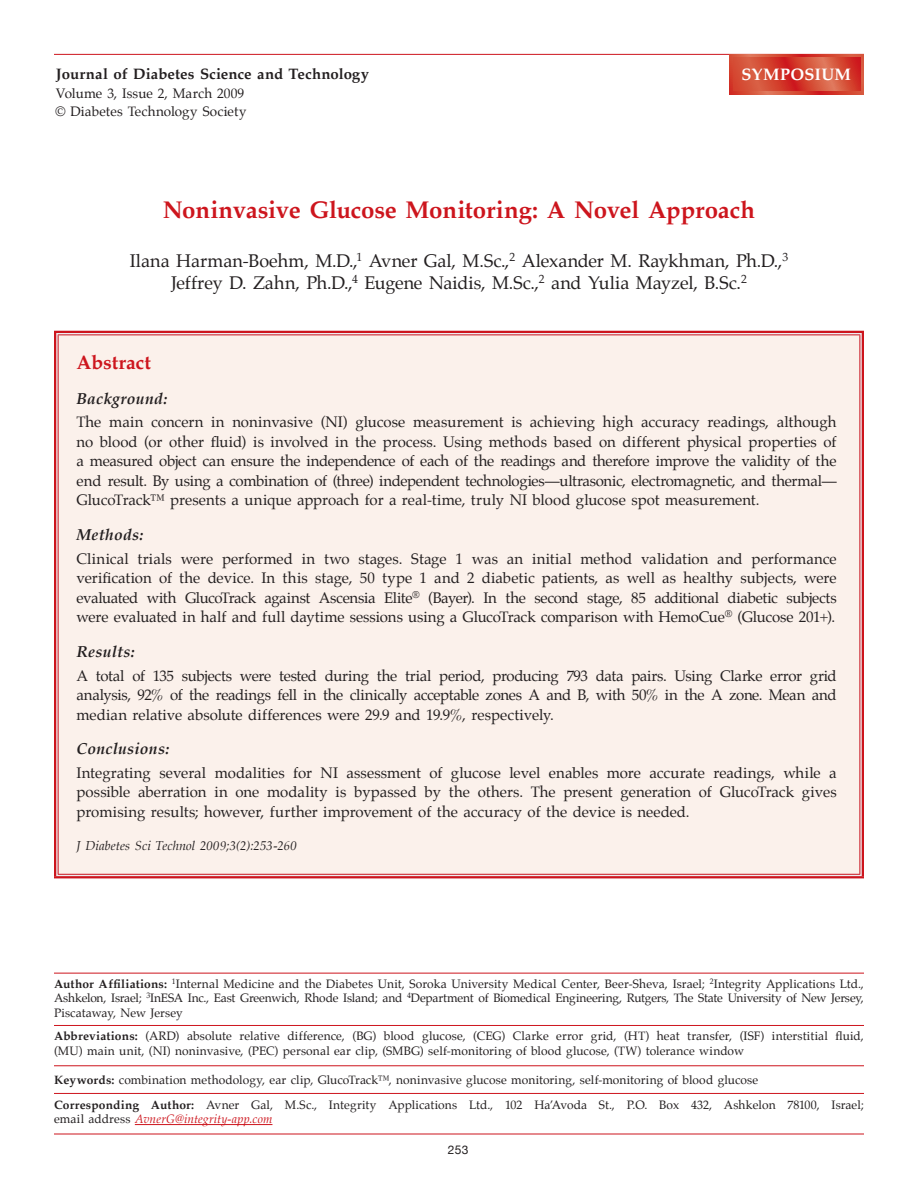
<style>
.page{position:relative;width:918px;height:1188px;background:#fff}
.page>*{position:absolute;margin:0;border:0;box-sizing:border-box;transform-origin:0 0}
.t1{font:700 24px "Palatino";letter-spacing:-.01em;color:#cd151d}
.Subheads{font:700 19.5px "Palatino";letter-spacing:-.005em;color:#cd151d}
.Authors-Names{font:18px "Palatino";letter-spacing:-.005em;color:#231f20}
.t2{font:700 16.5px "Palatino";letter-spacing:.02em;color:#fff}
.Subhead2{font:italic 700 15.75px "Palatino";letter-spacing:.015em;color:#231f20}
.Subhead2-2{font:15px/19.5px "Palatino";color:#231f20;text-align:justify}
.t3{font:700 15px "Palatino";letter-spacing:.005em;color:#231f20}
.t4{font:13.5px/18px "Palatino";letter-spacing:.005em;color:#231f20}
.t5{font:italic 12.75px "Palatino";letter-spacing:.005em;color:#231f20}
.t6{font:12px/14.4px "Palatino";letter-spacing:.005em;color:#231f20}
.t7{font:12px "Helvetica Neue";color:#231f20}
.s1{font-weight:700}
.s2{font-style:italic;color:#cd151d}
</style>
<div class="page">
<hr style="left:54px;top:1134px;width:810px;height:1px;background:#cd151d">
<hr style="left:135px;top:1124px;width:137px;height:1px;background:#cd151d">
<hr style="left:54px;top:973px;width:810px;height:1px;background:#cd151d">
<hr style="left:54px;top:1025px;width:810px;height:1px;background:#cd151d">
<hr style="left:54px;top:1065px;width:810px;height:1px;background:#cd151d">
<hr style="left:54px;top:1093px;width:810px;height:1px;background:#cd151d">
<div style="left:56px;top:333px;width:806px;height:543px;background:#fbf1eb"></div>
<hr style="left:54px;top:331px;width:810px;height:4px;background:#ededf1">
<svg style="left:56px;top:335px;width:2px;height:539px"></svg>
<svg style="left:860px;top:335px;width:2px;height:539px"></svg>
<hr style="left:54px;top:874px;width:810px;height:4px;background:#ededf1">
<hr style="left:54px;top:331px;width:810px;height:2px;background:#cd151d">
<hr style="left:58px;top:334px;width:802px;height:1px;background:#cd151d">
<hr style="left:54px;top:333px;width:2px;height:543px;background:#cd151d">
<hr style="left:58px;top:335px;width:1px;height:539px;background:#cd151d">
<hr style="left:859px;top:335px;width:1px;height:539px;background:#cd151d">
<hr style="left:862px;top:333px;width:2px;height:543px;background:#cd151d">
<hr style="left:58px;top:874px;width:802px;height:1px;background:#cd151d">
<hr style="left:54px;top:876px;width:810px;height:2px;background:#cd151d">
<hr style="left:54px;top:54px;width:810px;height:1px;background:#cd151d">
<svg style="left:730px;top:54px;width:134px;height:40px"></svg>
<svg style="left:733px;top:57px;width:128px;height:34px;background:#d54835"></svg>
<p class="t3" style="left:56px;top:61px;width:315px">Journal of Diabetes Science and Technology</p>
<p class="t4" style="left:55px;top:85px;width:193px">Volume 3, Issue 2, March 2009 © Diabetes Technology Society</p>
<p class="t2" style="left:741px;top:61px;width:111px">SYMPOSIUM</p>
<p class="t1" style="left:163px;top:190px;width:594px">Noninvasive Glucose Monitoring: A Novel Approach</p>
<p class="Authors-Names" style="left:130px;top:246px;width:660px">Ilana Harman-Boehm, M.D.,<sup>1</sup> Avner Gal, M.Sc.,<sup>2</sup> Alexander M. Raykhman, Ph.D.,<sup>3</sup></p>
<p class="Authors-Names" style="left:171px;top:268px;width:577px">Jeffrey D. Zahn, Ph.D.,<sup>4</sup> Eugene Naidis, M.Sc.,<sup>2</sup> and Yulia Mayzel, B.Sc.<sup>2</sup></p>
<p class="Subheads" style="left:76px;top:346px;width:76px">Abstract</p>
<p class="Subhead2" style="left:76px;top:386px;width:92px">Background:</p>
<p class="Subhead2-2" style="left:76px;top:413px;width:762px">The main concern in noninvasive (NI) glucose measurement is achieving high accuracy readings, although no blood (or other fluid) is involved in the process. Using methods based on different physical properties of a measured object can ensure the independence of each of the readings and therefore improve the validity of the end result. By using a combination of (three) independent technologies—ultrasonic, electromagnetic, and thermal— GlucoTrack™ presents a unique approach for a real-time, truly NI blood glucose spot measurement.</p>
<p class="Subhead2" style="left:76px;top:522px;width:68px">Methods:</p>
<p class="Subhead2-2" style="left:76px;top:549px;width:762px">Clinical trials were performed in two stages. Stage 1 was an initial method validation and performance verification of the device. In this stage, 50 type 1 and 2 diabetic patients, as well as healthy subjects, were evaluated with GlucoTrack against Ascensia Elite<sup>®</sup> (Bayer). In the second stage, 85 additional diabetic subjects were evaluated in half and full daytime sessions using a GlucoTrack comparison with HemoCue<sup>®</sup> (Glucose 201+).</p>
<p class="Subhead2" style="left:76px;top:639px;width:60px">Results:</p>
<p class="Subhead2-2" style="left:76px;top:666px;width:762px">A total of 135 subjects were tested during the trial period, producing 793 data pairs. Using Clarke error grid analysis, 92% of the readings fell in the clinically acceptable zones A and B, with 50% in the A zone. Mean and median relative absolute differences were 29.9 and 19.9%, respectively.</p>
<p class="Subhead2" style="left:76px;top:736px;width:94px">Conclusions:</p>
<p class="Subhead2-2" style="left:76px;top:763px;width:762px">Integrating several modalities for NI assessment of glucose level enables more accurate readings, while a possible aberration in one modality is bypassed by the others. The present generation of GlucoTrack gives promising results; however, further improvement of the accuracy of the device is needed.</p>
<p class="t5" style="left:76px;top:835px;width:222px">J Diabetes Sci Technol 2009;3(2):253-260</p>
<p class="t6" style="left:54px;top:977px;width:811px;text-align:justify"><span class="s1">Author Affiliations:</span> <sup>1</sup>Internal Medicine and the Diabetes Unit, Soroka University Medical Center, Beer-Sheva, Israel; <sup>2</sup>Integrity Applications Ltd., Ashkelon, Israel; <sup>3</sup>InESA Inc., East Greenwich, Rhode Island; and <sup>4</sup>Department of Biomedical Engineering, Rutgers, The State University of New Jersey, Piscataway, New Jersey</p>
<p class="t6" style="left:54px;top:1029px;width:811px"><span class="s1">Abbreviations:</span> (ARD) absolute relative difference, (BG) blood glucose, (CEG) Clarke error grid, (HT) heat transfer, (ISF) interstitial fluid, (MU) main unit, (NI) noninvasive, (PEC) personal ear clip, (SMBG) self-monitoring of blood glucose, (TW) tolerance window</p>
<p class="t6" style="left:54px;top:1073px;width:706px"><span class="s1">Keywords:</span> combination methodology, ear clip, GlucoTrack™, noninvasive glucose monitoring, self-monitoring of blood glucose</p>
<p class="t6" style="left:54px;top:1098px;width:811px"><span class="s1">Corresponding Author:</span> Avner Gal, M.Sc., Integrity Applications Ltd., 102 Ha’Avoda St., P.O. Box 432, Ashkelon 78100, Israel; email address <span class="s2">AvnerG@integrity-app.com</span></p>
<p class="t7" style="left:448px;top:1143px;width:22px">253</p>
</div>
